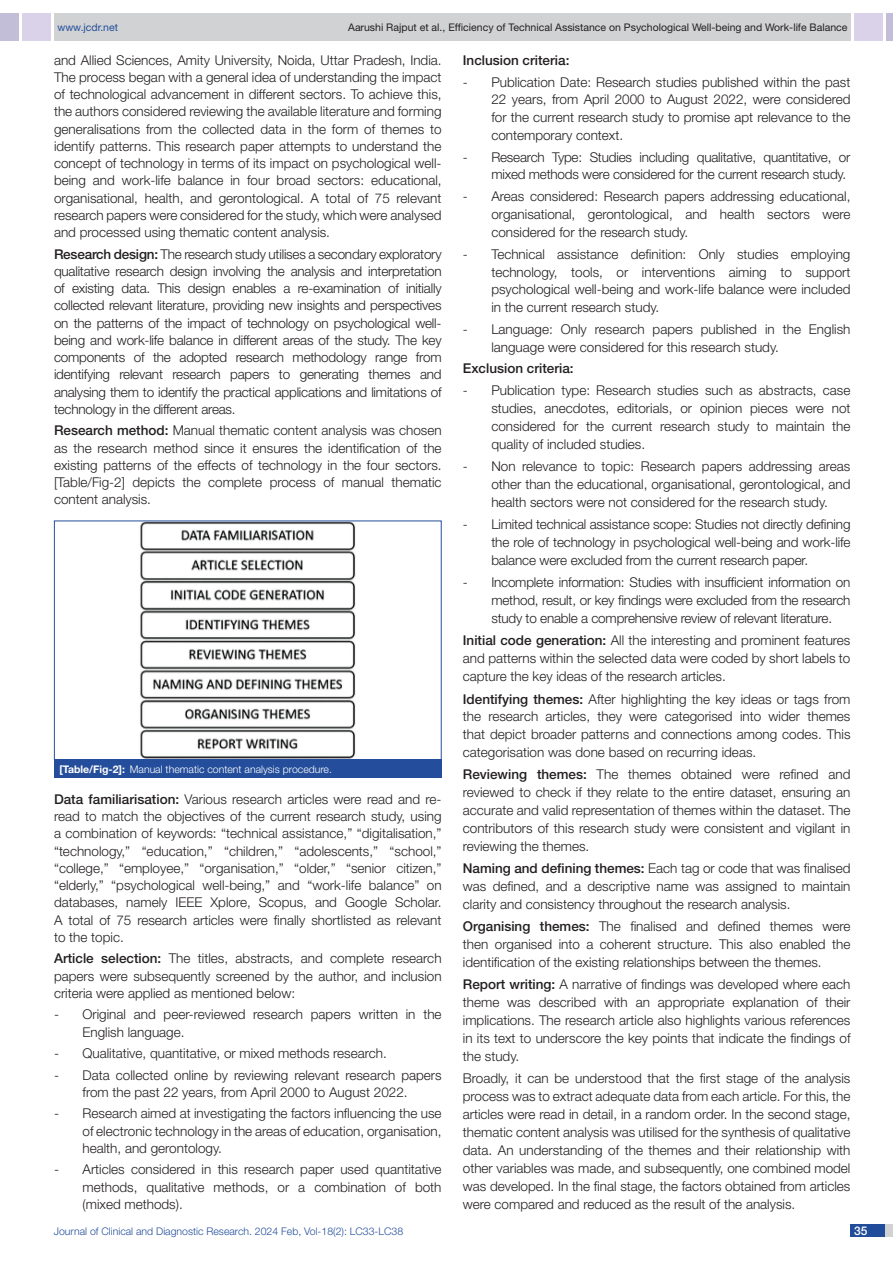
<style>
.page{position:relative;width:893px;height:1263px;background:#fff}
.page>*{position:absolute;margin:0;border:0;box-sizing:border-box;transform-origin:0 0}
.Body_text{font:300 13.5px/17.2px "Helvetica Neue";color:#231f20;text-align:justify}
.NO_TAB{font:300 13.5px/17.7px "Helvetica Neue";color:#231f20;text-align:justify}
.Body_text-2{font:500 13.5px "Helvetica Neue";color:#231f20}
.t1{font:500 12px "Helvetica Neue";color:#fff}
.t2{font:10.5px "Helvetica Neue";color:#231f20}
.t3{font:300 10.5px "Helvetica Neue";color:#244e9b}
.TABLE_FIG{font:300 10.5px "Helvetica Neue";color:#fff}
.t4{font:10.5px "Helvetica Neue";color:#244e9b}
.s1{font-weight:500}
.s2{font-weight:700}
</style>
<div class="page">
<div style="left:54px;top:13px;width:796px;height:28px;background:#d1d2d4"></div>
<div style="left:0;top:13px;width:19px;height:28px;background:#c2bed7"></div>
<div style="left:22px;top:13px;width:29px;height:28px;background:#d9d2e8"></div>
<div style="left:886px;top:13px;width:7px;height:28px;background:#c2bed7"></div>
<div style="left:854px;top:13px;width:29px;height:28px;background:#d9d2e8"></div>
<div style="left:850px;top:1224px;width:43px;height:13px;background:#d1d2d4"></div>
<div style="left:850px;top:1224px;width:35px;height:13px;background:#214c99"></div>
<img style="left:140px;top:522px;width:216px;height:236px">
<div style="left:54px;top:520px;width:388px;height:240px;border:1px solid #244e9b"></div>
<div style="left:54px;top:759px;width:388px;height:19px;background:#244e9b"></div>
<p class="t4" style="left:57px;top:21px;width:62px">www.jcdr.net</p>
<p class="t2" style="left:348px;top:21px;width:501px">Aarushi Rajput et al., Efficiency of Technical Assistance on Psychological Well-being and Work-life Balance</p>
<p class="Body_text" style="left:54px;top:51px;width:389px">and Allied Sciences, Amity University, Noida, Uttar Pradesh, India.<br>The process began with a general idea of understanding the impact of technological advancement in different sectors. To achieve this, the authors considered reviewing the available literature and forming generalisations from the collected data in the form of themes to identify patterns. This research paper attempts to understand the concept of technology in terms of its impact on psychological well&shy;being and work-life balance in four broad sectors: educational, organisational, health, and gerontological. A total of 75 relevant research papers were considered for the study, which were analysed and processed using thematic content analysis.</p>
<p class="Body_text" style="left:54px;top:245px;width:389px"><span class="s1">Research design:</span> The research study utilises a secondary exploratory qualitative research design involving the analysis and interpretation of existing data. This design enables a re-examination of initially collected relevant literature, providing new insights and perspectives on the patterns of the impact of technology on psychological well&shy;being and work-life balance in different areas of the study. The key components of the adopted research methodology range from identifying relevant research papers to generating themes and analysing them to identify the practical applications and limitations of technology in the different areas.</p>
<p class="Body_text" style="left:54px;top:422px;width:389px"><span class="s1">Research method:</span> Manual thematic content analysis was chosen as the research method since it ensures the identification of the existing patterns of the effects of technology in the four sectors. [Table/Fig-2] depicts the complete process of manual thematic content analysis.</p>
<p class="TABLE_FIG" style="left:59px;top:763px;width:274px"><span class="s2">[Table/Fig-2]:</span> Manual thematic content analysis procedure.</p>
<p class="Body_text" style="left:54px;top:790px;width:389px"><span class="s1">Data familiarisation:</span> Various research articles were read and re&shy;read to match the objectives of the current research study, using a combination of keywords: “technical assistance,” “digitalisation,” “technology,” “education,” “children,” “adolescents,” “school,” “college,” “employee,” “organisation,” “older,” “senior citizen,” “elderly,” “psychological well-being,” and “work-life balance” on databases, namely IEEE Xplore, Scopus, and Google Scholar.<br>A total of 75 research articles were finally shortlisted as relevant to the topic.</p>
<p class="Body_text" style="left:54px;top:949px;width:389px"><span class="s1">Article selection:</span> The titles, abstracts, and complete research papers were subsequently screened by the author, and inclusion criteria were applied as mentioned below:</p>
<p class="NO_TAB" style="left:83px;top:1005px;width:361px;line-height:17.2px;text-indent:-29px">- Original and peer-reviewed research papers written in the<br>English language.</p>
<p class="NO_TAB" style="left:54px;top:1044px;width:334px">- Qualitative, quantitative, or mixed methods research.</p>
<p class="NO_TAB" style="left:54px;top:1066px;width:389px;line-height:17.2px;text-align:center">- Data collected online by reviewing relevant research papers from the past 22 years, from April 2000 to August 2022.</p>
<p class="NO_TAB" style="left:83px;top:1104px;width:361px;line-height:17.2px;text-indent:-29px">- Research aimed at investigating the factors influencing the use of electronic technology in the areas of education, organisation, health, and gerontology.</p>
<p class="NO_TAB" style="left:83px;top:1160px;width:361px;line-height:17.2px;text-indent:-29px">- Articles considered in this research paper used quantitative methods, qualitative methods, or a combination of both (mixed methods).</p>
<p class="Body_text-2" style="left:463px;top:52px;width:108px">Inclusion criteria:</p>
<p class="NO_TAB" style="left:491px;top:73px;width:361px;text-indent:-29px">- Publication Date: Research studies published within the past 22 years, from April 2000 to August 2022, were considered for the current research study to promise apt relevance to the contemporary context.</p>
<p class="NO_TAB" style="left:491px;top:148px;width:361px;text-indent:-29px">- Research Type: Studies including qualitative, quantitative, or mixed methods were considered for the current research study.</p>
<p class="NO_TAB" style="left:491px;top:187px;width:361px;text-indent:-29px">- Areas considered: Research papers addressing educational, organisational, gerontological, and health sectors were considered for the research study.</p>
<p class="NO_TAB" style="left:491px;top:245px;width:361px;text-indent:-29px">- Technical assistance definition: Only studies employing technology, tools, or interventions aiming to support psychological well-being and work-life balance were included in the current research study.</p>
<p class="NO_TAB" style="left:491px;top:320px;width:361px;text-indent:-29px">- Language: Only research papers published in the English language were considered for this research study.</p>
<p class="Body_text-2" style="left:463px;top:360px;width:112px">Exclusion criteria:</p>
<p class="NO_TAB" style="left:491px;top:381px;width:361px;text-indent:-29px">- Publication type: Research studies such as abstracts, case studies, anecdotes, editorials, or opinion pieces were not considered for the current research study to maintain the quality of included studies.</p>
<p class="NO_TAB" style="left:491px;top:457px;width:361px;text-indent:-29px">- Non relevance to topic: Research papers addressing areas other than the educational, organisational, gerontological, and health sectors were not considered for the research study.</p>
<p class="NO_TAB" style="left:491px;top:515px;width:361px;text-indent:-29px">- Limited technical assistance scope: Studies not directly defining the role of technology in psychological well-being and work-life balance were excluded from the current research paper.</p>
<p class="NO_TAB" style="left:491px;top:573px;width:361px;text-indent:-29px">- Incomplete information: Studies with insufficient information on method, result, or key findings were excluded from the research study to enable a comprehensive review of relevant literature.</p>
<p class="Body_text" style="left:463px;top:631px;width:389px;line-height:17.9px"><span class="s1">Initial code generation:</span> All the interesting and prominent features and patterns within the selected data were coded by short labels to capture the key ideas of the research articles.</p>
<p class="Body_text" style="left:463px;top:689px;width:389px;line-height:18px"><span class="s1">Identifying themes:</span> After highlighting the key ideas or tags from the research articles, they were categorised into wider themes that depict broader patterns and connections among codes. This categorisation was done based on recurring ideas.</p>
<p class="Body_text" style="left:463px;top:765px;width:389px;line-height:17.9px"><span class="s1">Reviewing themes:</span> The themes obtained were refined and reviewed to check if they relate to the entire dataset, ensuring an accurate and valid representation of themes within the dataset. The contributors of this research study were consistent and vigilant in reviewing the themes.</p>
<p class="Body_text" style="left:463px;top:859px;width:389px;line-height:17.9px"><span class="s1">Naming and defining themes:</span> Each tag or code that was finalised was defined, and a descriptive name was assigned to maintain clarity and consistency throughout the research analysis.</p>
<p class="Body_text" style="left:463px;top:917px;width:389px;line-height:17.9px"><span class="s1">Organising themes:</span> The finalised and defined themes were then organised into a coherent structure. This also enabled the identification of the existing relationships between the themes.</p>
<p class="Body_text" style="left:463px;top:975px;width:389px;line-height:18px"><span class="s1">Report writing:</span> A narrative of findings was developed where each theme was described with an appropriate explanation of their implications. The research article also highlights various references in its text to underscore the key points that indicate the findings of the study.</p>
<p class="Body_text" style="left:463px;top:1069px;width:389px;line-height:17.9px">Broadly, it can be understood that the first stage of the analysis process was to extract adequate data from each article. For this, the articles were read in detail, in a random order. In the second stage, thematic content analysis was utilised for the synthesis of qualitative data. An understanding of the themes and their relationship with other variables was made, and subsequently, one combined model was developed. In the final stage, the factors obtained from articles were compared and reduced as the result of the analysis.</p>
<p class="t3" style="left:54px;top:1225px;width:351px">Journal of Clinical and Diagnostic Research. 2024 Feb, Vol-18(2): LC33-LC38</p>
<p class="t1" style="left:854px;top:1223px;width:15px">35</p>
</div>
